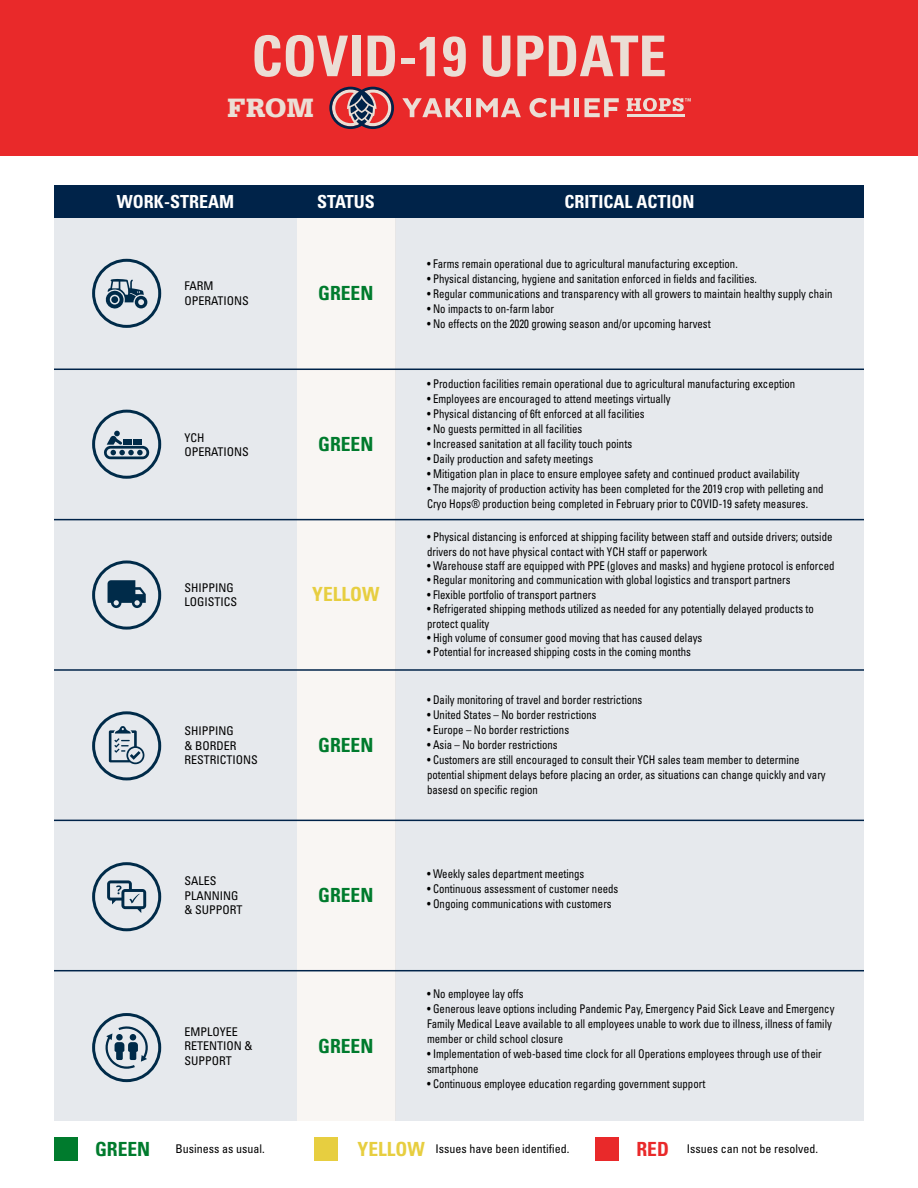
<style>
.page{position:relative;width:918px;height:1188px;background:#fff}
.page>*{position:absolute;margin:0;border:0;box-sizing:border-box;transform-origin:0 0}
.t1{font:700 condensed 56.25px "Univers LT Std";color:#ebded5}
.t2{font:700 27.6px "Egyptienne URW";color:#ebded5}
.t3{font:700 condensed 19.5px "Univers LT Std";color:#007b2d}
.t4{font:700 condensed 19.5px "Univers LT Std";color:#e7ce40}
.t5{font:700 condensed 19.5px "Univers LT Std";color:#e9292a}
.t6{font:700 condensed 18px "Univers LT Std";color:#fff}
.t7{font:condensed 12px/15px "Univers LT Std";color:#000;scale:.9 1}
.t8{font:condensed 12px/14.4px "Univers LT Std";color:#000}
</style>
<div class="page">
<div style="left:54px;top:218px;width:243px;height:903px;background:#e6e9ed"></div>
<div style="left:395px;top:218px;width:469px;height:903px;background:#e6e9ed"></div>
<div style="left:297px;top:218px;width:98px;height:903px;background:#f9f6f3"></div>
<div style="left:54px;top:186px;width:243px;height:32px;background:#002349"></div>
<div style="left:297px;top:186px;width:98px;height:32px;background:#002349"></div>
<div style="left:395px;top:186px;width:469px;height:32px;background:#002349"></div>
<hr style="left:54px;top:369px;width:810px;height:1px;background:#002349">
<hr style="left:54px;top:669px;width:810px;height:2px;background:#002349">
<hr style="left:54px;top:970px;width:810px;height:1px;background:#002349">
<hr style="left:54px;top:519px;width:810px;height:1px;background:#002349">
<hr style="left:54px;top:820px;width:810px;height:1px;background:#002349">
<div style="left:0;top:0;width:918px;height:156px;background:#e9292a"></div>
<svg style="left:329px;top:87px;width:65px;height:42px"></svg>
<svg style="left:403px;top:98px;width:60px;height:19px"></svg>
<div style="left:466px;top:98px;width:5px;height:19px;background:#ebded5"></div>
<svg style="left:476px;top:98px;width:45px;height:19px"></svg>
<svg style="left:530px;top:98px;width:39px;height:19px"></svg>
<hr style="left:575px;top:98px;width:4px;height:19px;background:#ebded5">
<svg style="left:584px;top:98px;width:35px;height:19px"></svg>
<svg style="left:627px;top:98px;width:64px;height:13px"></svg>
<hr style="left:627px;top:114px;width:58px;height:3px;background:#ebded5">
<div style="left:54px;top:1137px;width:24px;height:24px;background:#007b2d"></div>
<div style="left:314px;top:1137px;width:24px;height:24px;background:#e7ce40"></div>
<div style="left:595px;top:1137px;width:24px;height:24px;background:#e9292a"></div>
<div style="left:92px;top:259px;width:69px;height:69px;border:3px solid #002b49;border-radius:50%"></div>
<svg style="left:106px;top:279px;width:41px;height:30px"></svg>
<div style="left:111px;top:296px;width:7px;height:7px;background:#002b49;border-radius:50%"></div>
<div style="left:92px;top:560px;width:69px;height:70px;border:3px solid #002b49;border-radius:50%"></div>
<svg style="left:108px;top:580px;width:38px;height:28px"></svg>
<div style="left:92px;top:711px;width:69px;height:69px;border:3px solid #002b49;border-radius:50%"></div>
<svg style="left:109px;top:726px;width:35px;height:38px"></svg>
<div style="left:92px;top:862px;width:69px;height:69px;border:3px solid #002b49;border-radius:50%"></div>
<svg style="left:107px;top:880px;width:39px;height:33px"></svg>
<div style="left:92px;top:1013px;width:69px;height:69px;border:3px solid #002b49;border-radius:50%"></div>
<svg style="left:104px;top:1025px;width:46px;height:44px"></svg>
<div style="left:92px;top:410px;width:69px;height:69px;border:3px solid #002b49;border-radius:50%"></div>
<svg style="left:104px;top:431px;width:45px;height:28px"></svg>
<div style="left:123px;top:439px;width:9px;height:6px;background:#002b49"></div>
<div style="left:133px;top:439px;width:9px;height:6px;background:#002b49"></div>
<p class="t1" style="left:251px;top:22px;width:417px">COVID-19 UPDATE</p>
<p class="t2" style="left:227px;top:92px;width:88px">FROM</p>
<p class="t6" style="left:117px;top:191px;width:119px">WORK-STREAM</p>
<p class="t6" style="left:317px;top:191px;width:59px">STATUS</p>
<p class="t6" style="left:564px;top:191px;width:132px">CRITICAL ACTION</p>
<p class="t8" style="left:184px;top:279px;width:30px">FARM</p>
<p class="t8" style="left:184px;top:293px;width:66px">OPERATIONS</p>
<p class="t8" style="left:184px;top:430px;width:22px">YCH</p>
<p class="t8" style="left:184px;top:444px;width:66px">OPERATIONS</p>
<p class="t8" style="left:184px;top:580px;width:54px">SHIPPING<br>LOGISTICS</p>
<p class="t8" style="left:184px;top:723px;width:75px">SHIPPING<br>&amp; BORDER<br>RESTRICTIONS</p>
<p class="t8" style="left:184px;top:874px;width:34px">SALES</p>
<p class="t8" style="left:184px;top:888px;width:56px">PLANNING</p>
<p class="t8" style="left:184px;top:903px;width:60px">&amp; SUPPORT</p>
<p class="t8" style="left:184px;top:1024px;width:70px">EMPLOYEE<br>RETENTION &amp;<br>SUPPORT</p>
<p class="t3" style="left:318px;top:282px;width:57px">GREEN</p>
<p class="t3" style="left:318px;top:432px;width:57px">GREEN</p>
<p class="t4" style="left:312px;top:583px;width:69px">YELLOW</p>
<p class="t3" style="left:318px;top:733px;width:57px">GREEN</p>
<p class="t3" style="left:318px;top:884px;width:57px">GREEN</p>
<p class="t3" style="left:318px;top:1034px;width:57px">GREEN</p>
<p class="t7" style="left:427px;top:256px;width:347px">• Farms remain operational due to agricultural manufacturing exception.</p>
<p class="t7" style="left:427px;top:271px;width:368px">• Physical distancing, hygiene and sanitation enforced in fields and facilities.</p>
<p class="t7" style="left:427px;top:286px;width:452px">• Regular communications and transparency with all growers to maintain healthy supply chain</p>
<p class="t7" style="left:427px;top:301px;width:143px">• No impacts to on-farm labor</p>
<p class="t7" style="left:427px;top:316px;width:317px">• No effects on the 2020 growing season and/or upcoming harvest</p>
<p class="t7" style="left:427px;top:376px;width:411px">• Production facilities remain operational due to agricultural manufacturing exception</p>
<p class="t7" style="left:427px;top:391px;width:272px">• Employees are encouraged to attend meetings virtually</p>
<p class="t7" style="left:427px;top:406px;width:243px">• Physical distancing of 6ft enforced at all facilities</p>
<p class="t7" style="left:427px;top:421px;width:174px">• No guests permitted in all facilities</p>
<p class="t7" style="left:427px;top:436px;width:229px">• Increased sanitation at all facility touch points</p>
<p class="t7" style="left:427px;top:451px;width:186px">• Daily production and safety meetings</p>
<p class="t7" style="left:427px;top:466px;width:415px">• Mitigation plan in place to ensure employee safety and continued product availability</p>
<p class="t7" style="left:427px;top:481px;width:442px">• The majority of production activity has been completed for the 2019 crop with pelleting and<br>Cryo Hops® production being completed in February prior to COVID-19 safety measures.</p>
<p class="t7" style="left:427px;top:529px;width:452px;line-height:14.4px">• Physical distancing is enforced at shipping facility between staff and outside drivers; outside drivers do not have physical contact with YCH staff or paperwork</p>
<p class="t7" style="left:427px;top:558px;width:454px">• Warehouse staff are equipped with PPE (gloves and masks) and hygiene protocol is enforced</p>
<p class="t7" style="left:427px;top:572px;width:405px">• Regular monitoring and communication with global logistics and transport partners</p>
<p class="t7" style="left:427px;top:587px;width:189px">• Flexible portfolio of transport partners</p>
<p class="t7" style="left:427px;top:601px;width:431px;line-height:14.4px">• Refrigerated shipping methods utilized as needed for any potentially delayed products to protect quality</p>
<p class="t7" style="left:427px;top:630px;width:307px">• High volume of consumer good moving that has caused delays</p>
<p class="t7" style="left:427px;top:644px;width:295px">• Potential for increased shipping costs in the coming months</p>
<p class="t7" style="left:427px;top:692px;width:241px">• Daily monitoring of travel and border restrictions</p>
<p class="t7" style="left:427px;top:707px;width:190px">• United States – No border restrictions</p>
<p class="t7" style="left:427px;top:722px;width:159px">• Europe – No border restrictions</p>
<p class="t7" style="left:427px;top:737px;width:147px">• Asia – No border restrictions</p>
<p class="t7" style="left:427px;top:752px;width:445px">• Customers are still encouraged to consult their YCH sales team member to determine potential shipment delays before placing an order, as situations can change quickly and vary basesd on specific region</p>
<p class="t7" style="left:427px;top:866px;width:176px">• Weekly sales department meetings</p>
<p class="t7" style="left:427px;top:881px;width:214px">• Continuous assessment of customer needs</p>
<p class="t7" style="left:427px;top:896px;width:207px">• Ongoing communications with customers</p>
<p class="t7" style="left:427px;top:986px;width:109px">• No employee lay offs</p>
<p class="t7" style="left:427px;top:1001px;width:454px">• Generous leave options including Pandemic Pay, Emergency Paid Sick Leave and Emergency<br>Family Medical Leave available to all employees unable to work due to illness, illness of family member or child school closure</p>
<p class="t7" style="left:427px;top:1046px;width:440px">• Implementation of web-based time clock for all Operations employees through use of their smartphone</p>
<p class="t7" style="left:427px;top:1076px;width:311px">• Continuous employee education regarding government support</p>
<p class="t3" style="left:95px;top:1137px;width:57px">GREEN</p>
<p class="t8" style="left:176px;top:1142px;width:91px">Business as usual.</p>
<p class="t4" style="left:358px;top:1137px;width:69px">YELLOW</p>
<p class="t8" style="left:436px;top:1142px;width:135px">Issues have been identified.</p>
<p class="t5" style="left:636px;top:1137px;width:34px">RED</p>
<p class="t8" style="left:687px;top:1142px;width:133px">Issues can not be resolved.</p>
</div>
